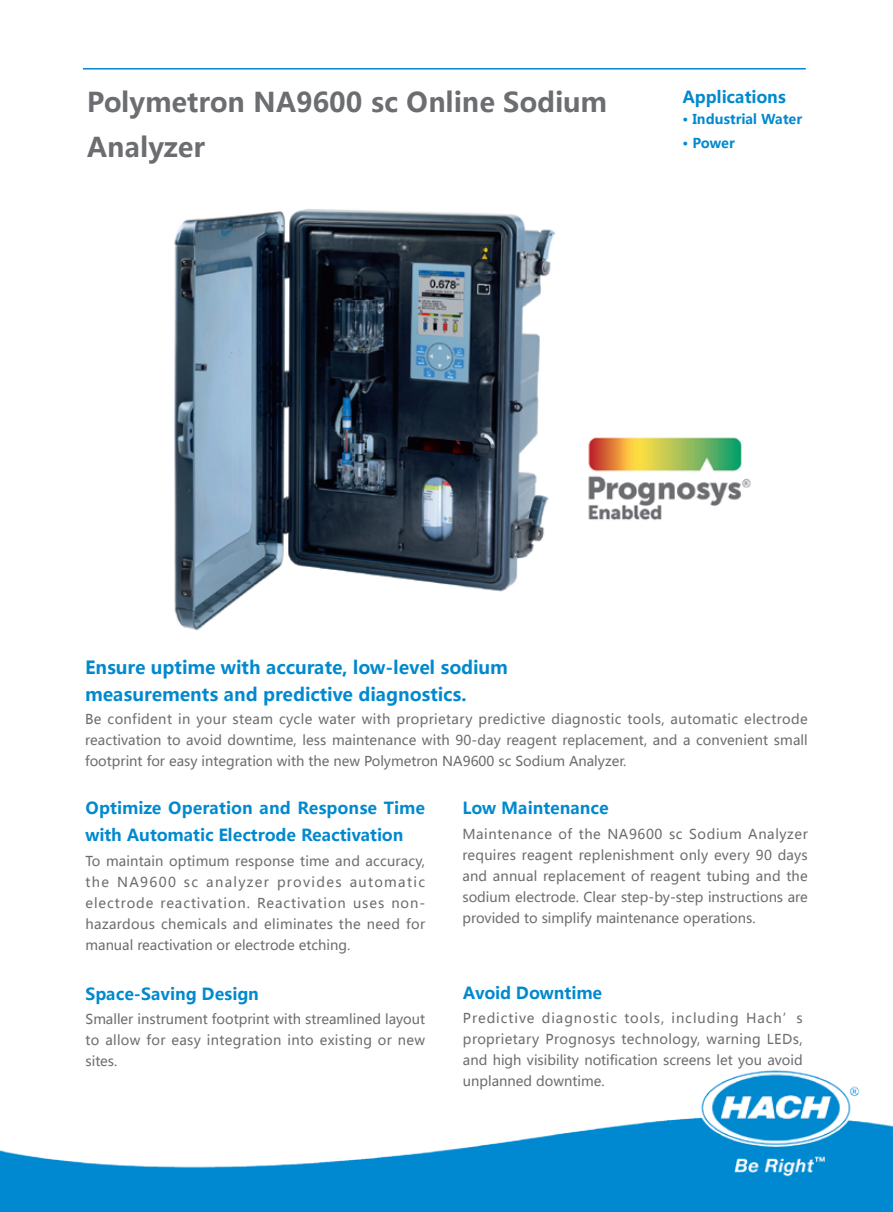
<style>
.page{position:relative;width:893px;height:1212px;background:#fff}
.page>*{position:absolute;margin:0;border:0;box-sizing:border-box;transform-origin:0 0}
.t1{font:700 27px/45px "Microsoft Ya Hei";color:#6c6d70}
.t2{font:700 18px/27px "Microsoft Ya Hei";color:#0089cf}
.t3{font:700 16.5px/27px "Microsoft Ya Hei";color:#0089cf}
.t4{font:13.5px/21px "Microsoft Ya Hei";color:#6c6d70;text-align:justify}
.t5{font:700 13.5px "Microsoft Ya Hei";color:#0089cf}
</style>
<div class="page">
<img style="left:174px;top:209px;width:577px;height:422px">
<img style="left:0;top:1070px;width:893px;height:142px">
<hr style="left:83px;top:68px;width:723px;height:2px;background:#0089cf">
<h1 class="t1" style="left:87px;top:79px;width:522px">Polymetron NA9600 sc Online Sodium<br>Analyzer</h1>
<p class="t3" style="left:682px;top:83px;width:105px">Applications</p>
<p class="t5" style="left:682px;top:110px;width:121px">• Industrial Water</p>
<p class="t5" style="left:682px;top:134px;width:54px">• Power</p>
<h2 class="t2" style="left:85px;top:653px;width:424px">Ensure uptime with accurate, low-level sodium measurements and predictive diagnostics.</h2>
<p class="t4" style="left:85px;top:708px;width:724px">Be confident in your steam cycle water with proprietary predictive diagnostic tools, automatic electrode reactivation to avoid downtime, less maintenance with 90-day reagent replacement, and a convenient small footprint for easy integration with the new Polymetron NA9600 sc Sodium Analyzer.</p>
<p class="t3" style="left:86px;top:794px;width:341px">Optimize Operation and Response Time with Automatic Electrode Reactivation</p>
<p class="t4" style="left:86px;top:850px;width:341px">To maintain optimum response time and accuracy, the NA9600 sc analyzer provides automatic electrode reactivation. Reactivation uses non&shy;hazardous chemicals and eliminates the need for manual reactivation or electrode etching.</p>
<p class="t3" style="left:462px;top:794px;width:148px">Low Maintenance</p>
<p class="t4" style="left:462px;top:823px;width:347px">Maintenance of the NA9600 sc Sodium Analyzer requires reagent replenishment only every 90 days and annual replacement of reagent tubing and the sodium electrode. Clear step-by-step instructions are provided to simplify maintenance operations.</p>
<p class="t3" style="left:86px;top:980px;width:175px">Space-Saving Design</p>
<p class="t4" style="left:86px;top:1008px;width:341px">Smaller instrument footprint with streamlined layout to allow for easy integration into existing or new sites.</p>
<p class="t3" style="left:463px;top:979px;width:141px">Avoid Downtime</p>
<p class="t4" style="left:463px;top:1007px;width:341px">Predictive diagnostic tools, including Hach’s proprietary Prognosys technology, warning LEDs, and high visibility notification screens let you avoid unplanned downtime.</p>
</div>
